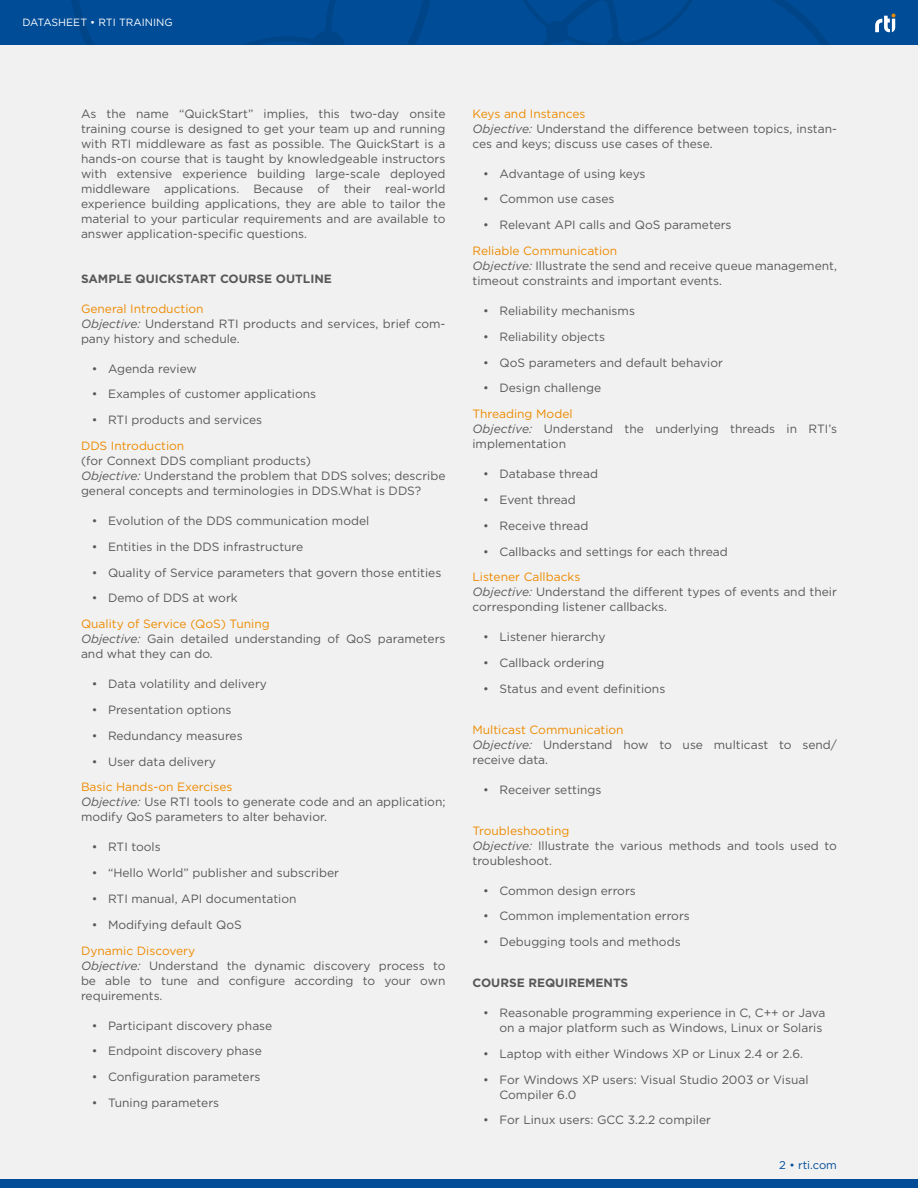
<style>
.page{position:relative;width:918px;height:1188px;background:#f1f1f2}
.page>*{position:absolute;margin:0;border:0;box-sizing:border-box;transform-origin:0 0}
.t1{font:12px/15px "Gotham";color:#585858}
.t2{font:700 12px "Gotham";color:#585858}
.t3{font:12px "Gotham";color:#ed8b00}
.t4{font:11.25px "Gotham";color:#004c97}
.t5{font:10.5px "Gotham";color:#fff}
.s1{color:#ed8b00}
.s2{font-style:italic}
</style>
<div class="page">
<div style="left:0;top:1179px;width:918px;height:9px;background:#004c97"></div>
<div style="left:0;top:0;width:918px;height:45px;background:#004c97"></div>
<svg style="left:71px;top:0;width:825px;height:45px"></svg>
<p class="t5" style="left:22px;top:16px;width:152px">DATASHEET • RTI TRAINING</p>
<p class="t1" style="left:81px;top:106px;width:366px;text-align:justify">As the name “QuickStart” implies, this two-day onsite training course is designed to get your team up and running with RTI middleware as fast as possible. The QuickStart is a hands-on course that is taught by knowledgeable instructors with extensive experience building large-scale deployed middleware applications. Because of their real-world experience building applications, they are able to tailor the material to your particular requirements and are available to answer application-specific questions.</p>
<p class="t2" style="left:81px;top:270px;width:252px">SAMPLE QUICKSTART COURSE OUTLINE</p>
<p class="t1" style="left:81px;top:301px;width:366px"><span class="s1">General Introduction<br></span><span class="s2">Objective:</span> Understand RTI products and services, brief com&shy;pany history and schedule.</p>
<p class="t1" style="left:92px;top:361px;width:107px">• Agenda review</p>
<p class="t1" style="left:92px;top:386px;width:226px">• Examples of customer applications</p>
<p class="t1" style="left:92px;top:412px;width:172px">• RTI products and services</p>
<p class="t3" style="left:81px;top:438px;width:105px">DDS Introduction</p>
<p class="t1" style="left:81px;top:453px;width:366px">(for Connext DDS compliant products)<br><span class="s2">Objective:</span> Understand the problem that DDS solves; describe general concepts and terminologies in DDS.What is DDS?</p>
<p class="t1" style="left:92px;top:513px;width:279px">• Evolution of the DDS communication model</p>
<p class="t1" style="left:92px;top:539px;width:213px">• Entities in the DDS infrastructure</p>
<p class="t1" style="left:92px;top:565px;width:351px">• Quality of Service parameters that govern those entities</p>
<p class="t1" style="left:92px;top:590px;width:147px">• Demo of DDS at work</p>
<p class="t1" style="left:81px;top:616px;width:366px"><span class="s1">Quality of Service (QoS) Tuning<br></span><span class="s2">Objective:</span> Gain detailed understanding of QoS parameters and what they can do.</p>
<p class="t1" style="left:92px;top:676px;width:177px">• Data volatility and delivery</p>
<p class="t1" style="left:92px;top:702px;width:141px">• Presentation options</p>
<p class="t1" style="left:92px;top:728px;width:152px">• Redundancy measures</p>
<p class="t1" style="left:92px;top:754px;width:126px">• User data delivery</p>
<p class="t1" style="left:81px;top:779px;width:366px"><span class="s1">Basic Hands-on Exercises<br></span><span class="s2">Objective:</span> Use RTI tools to generate code and an application; modify QoS parameters to alter behavior.</p>
<p class="t1" style="left:92px;top:839px;width:70px">• RTI tools</p>
<p class="t1" style="left:92px;top:865px;width:249px">• “Hello World” publisher and subscriber</p>
<p class="t1" style="left:92px;top:891px;width:206px">• RTI manual, API documentation</p>
<p class="t1" style="left:92px;top:917px;width:151px">• Modifying default QoS</p>
<p class="t1" style="left:81px;top:943px;width:366px"><span class="s1">Dynamic Discovery<br></span><span class="s2">Objective:</span> Understand the dynamic discovery process to be able to tune and configure according to your own requirements.</p>
<p class="t1" style="left:92px;top:1018px;width:182px">• Participant discovery phase</p>
<p class="t1" style="left:92px;top:1043px;width:172px">• Endpoint discovery phase</p>
<p class="t1" style="left:92px;top:1069px;width:170px">• Configuration parameters</p>
<p class="t1" style="left:92px;top:1095px;width:129px">• Tuning parameters</p>
<p class="t1" style="left:472px;top:106px;width:366px"><span class="s1">Keys and Instances<br></span><span class="s2">Objective:</span> Understand the difference between topics, instan&shy;ces and keys; discuss use cases of these.</p>
<p class="t1" style="left:483px;top:166px;width:164px">• Advantage of using keys</p>
<p class="t1" style="left:483px;top:191px;width:133px">• Common use cases</p>
<p class="t1" style="left:483px;top:217px;width:250px">• Relevant API calls and QoS parameters</p>
<p class="t1" style="left:472px;top:243px;width:366px"><span class="s1">Reliable Communication<br></span><span class="s2">Objective:</span> Illustrate the send and receive queue management, timeout constraints and important events.</p>
<p class="t1" style="left:483px;top:303px;width:153px">• Reliability mechanisms</p>
<p class="t1" style="left:483px;top:329px;width:123px">• Reliability objects</p>
<p class="t1" style="left:483px;top:355px;width:241px">• QoS parameters and default behavior</p>
<p class="t1" style="left:483px;top:380px;width:119px">• Design challenge</p>
<p class="t1" style="left:472px;top:406px;width:366px"><span class="s1">Threading Model<br></span><span class="s2">Objective:</span> Understand the underlying threads in RTI’s implementation</p>
<p class="t1" style="left:483px;top:466px;width:116px">• Database thread</p>
<p class="t1" style="left:483px;top:492px;width:94px">• Event thread</p>
<p class="t1" style="left:483px;top:518px;width:107px">• Receive thread</p>
<p class="t1" style="left:483px;top:544px;width:246px">• Callbacks and settings for each thread</p>
<p class="t1" style="left:472px;top:569px;width:366px"><span class="s1">Listener Callbacks<br></span><span class="s2">Objective:</span> Understand the different types of events and their corresponding listener callbacks.</p>
<p class="t1" style="left:483px;top:629px;width:124px">• Listener hierarchy</p>
<p class="t1" style="left:483px;top:655px;width:123px">• Callback ordering</p>
<p class="t1" style="left:483px;top:681px;width:184px">• Status and event definitions</p>
<p class="t1" style="left:472px;top:722px;width:366px"><span class="s1">Multicast Communication<br></span><span class="s2">Objective:</span> Understand how to use multicast to send/ receive data.</p>
<p class="t1" style="left:483px;top:782px;width:120px">• Receiver settings</p>
<p class="t1" style="left:472px;top:823px;width:366px"><span class="s1">Troubleshooting<br></span><span class="s2">Objective:</span> Illustrate the various methods and tools used to troubleshoot.</p>
<p class="t1" style="left:483px;top:883px;width:154px">• Common design errors</p>
<p class="t1" style="left:483px;top:908px;width:208px">• Common implementation errors</p>
<p class="t1" style="left:483px;top:934px;width:199px">• Debugging tools and methods</p>
<p class="t2" style="left:472px;top:975px;width:157px">COURSE REQUIREMENTS</p>
<p class="t1" style="left:483px;top:1005px;width:344px;text-align:right">• Reasonable programming experience in C, C++ or Java on a major platform such as Windows, Linux or Solaris</p>
<p class="t1" style="left:483px;top:1046px;width:321px">• Laptop with either Windows XP or Linux 2.4 or 2.6.</p>
<p class="t1" style="left:500px;top:1072px;width:311px;text-indent:-16px">• For Windows XP users: Visual Studio 2003 or Visual<br>Compiler 6.0</p>
<p class="t1" style="left:483px;top:1112px;width:229px">• For Linux users: GCC 3.2.2 compiler</p>
<p class="t4" style="left:779px;top:1158px;width:59px">2 • rti.com</p>
</div>
